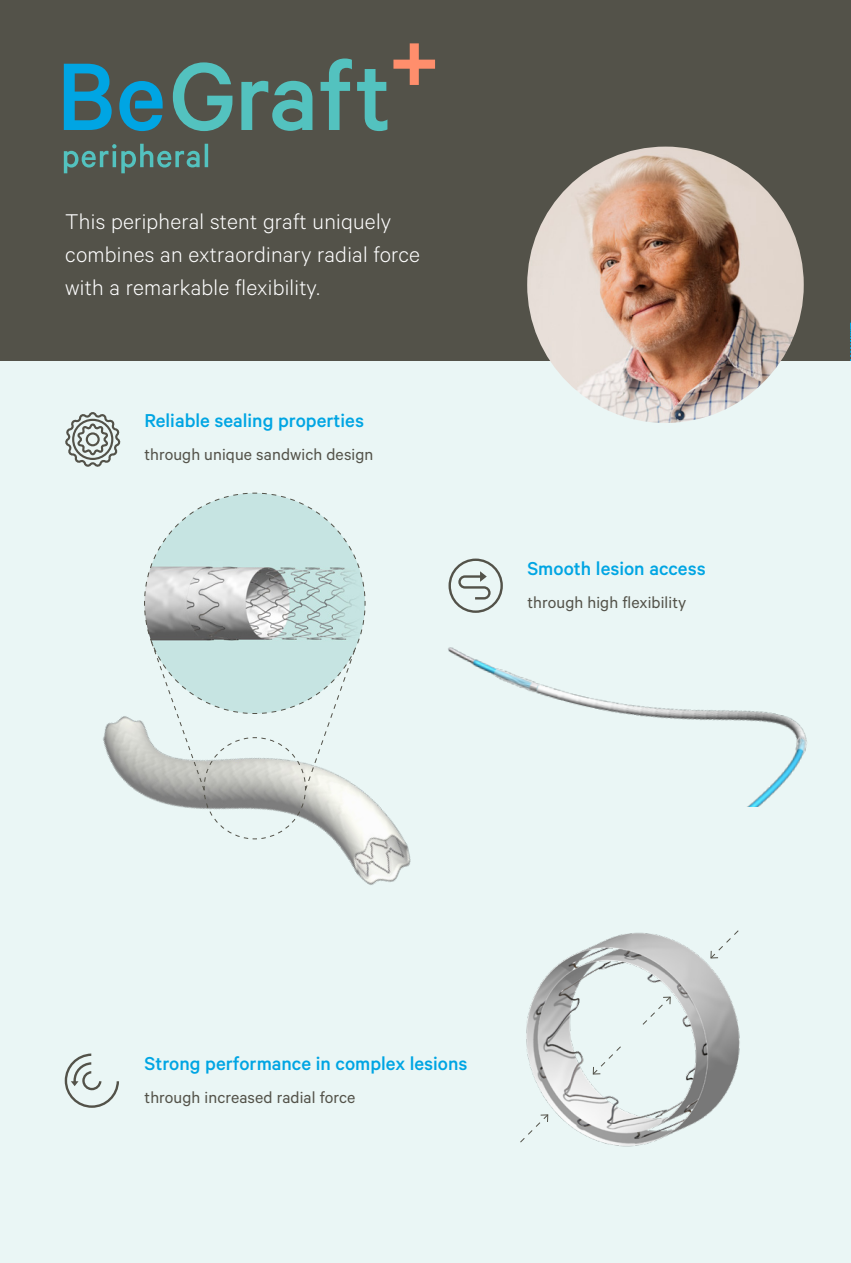
<style>
.page{position:relative;width:851px;height:1263px;background:#fff}
.page>*{position:absolute;margin:0;border:0;box-sizing:border-box;transform-origin:0 0}
.t1{font:300 24px "Calibre";letter-spacing:.01em;color:#fff}
.t2{font:500 21px "Calibre";color:#00a5e3}
.t3{font:18px "Calibre";letter-spacing:.005em;color:#535249}
</style>
<div class="page">
<div style="left:0;top:0;width:850px;height:1263px;background:#eaf6f5"></div>
<div style="left:0;top:0;width:850px;height:361px;background:#535249"></div>
<svg style="left:65px;top:412px;width:56px;height:55px"></svg>
<svg style="left:144px;top:492px;width:221px;height:115px"></svg>
<img style="left:103px;top:716px;width:308px;height:169px">
<svg style="left:144px;top:607px;width:221px;height:233px"></svg>
<svg style="left:65px;top:1053px;width:54px;height:55px"></svg>
<img style="left:526px;top:932px;width:214px;height:215px">
<svg style="left:520px;top:1114px;width:28px;height:29px"></svg>
<svg style="left:709px;top:930px;width:30px;height:29px"></svg>
<svg style="left:641px;top:996px;width:30px;height:29px"></svg>
<svg style="left:592px;top:1046px;width:29px;height:29px"></svg>
<svg style="left:448px;top:558px;width:55px;height:49px"></svg>
<img style="left:448px;top:607px;width:359px;height:200px">
<svg style="left:850px;top:0;width:1px;height:361px"></svg>
<img style="left:527px;top:147px;width:276px;height:276px;border-radius:138px">
<svg style="left:64px;top:59px;width:323px;height:114px"></svg>
<svg style="left:393px;top:43px;width:42px;height:42px"></svg>
<p class="t1" style="left:65px;top:207px;width:327px">This peripheral stent graft uniquely</p>
<p class="t1" style="left:65px;top:240px;width:356px">combines an extraordinary radial force</p>
<p class="t1" style="left:65px;top:273px;width:256px">with a remarkable flexibility.</p>
<p class="t2" style="left:144px;top:408px;width:221px">Reliable sealing properties</p>
<p class="t3" style="left:144px;top:444px;width:230px">through unique sandwich design</p>
<p class="t2" style="left:527px;top:557px;width:180px">Smooth lesion access</p>
<p class="t3" style="left:527px;top:592px;width:160px">through high flexibility</p>
<p class="t2" style="left:145px;top:1052px;width:324px">Strong performance in complex lesions</p>
<p class="t3" style="left:145px;top:1087px;width:212px">through increased radial force</p>
</div>
